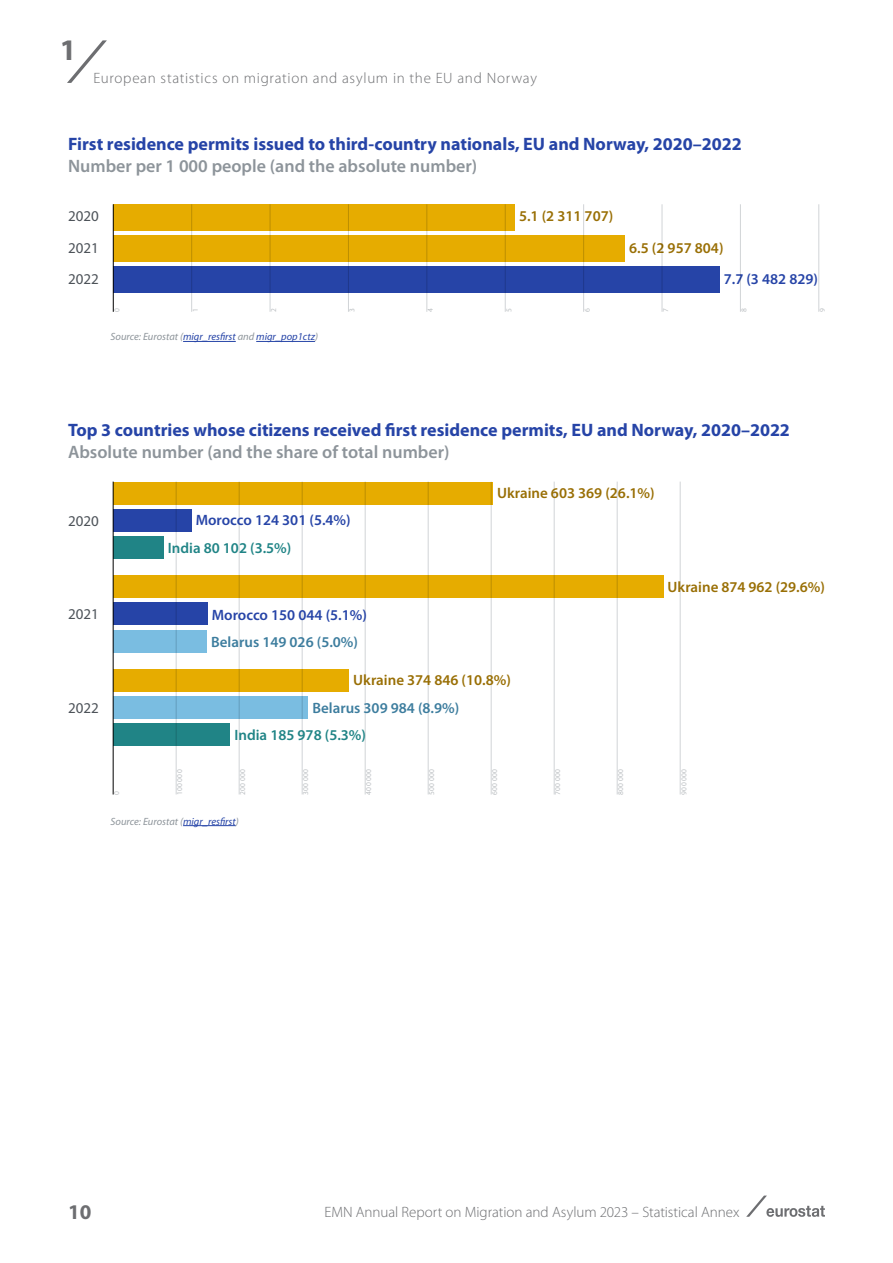
<style>
.page{position:relative;width:893px;height:1263px;background:#fff}
.page>*{position:absolute;margin:0;border:0;box-sizing:border-box;transform-origin:0 0}
.t1{font:700 30px "Myriad Pro";color:#6d6e71}
.t2{font:700 21px "Myriad Pro";color:#6d6e71}
.GR_header{font:700 18px "Myriad Pro";color:#2644a7}
.GR_subheader_P{font:600 18px "Myriad Pro";color:#8d949a}
.GR_values{font:600 15px "Myriad Pro";color:#996f05}
.t3{font:300 15px "Myriad Pro";letter-spacing:-.005em;color:#6d6e71}
.t4{font:300 15px "Myriad Pro";letter-spacing:.045em;color:#6d6e71}
.GR_values-2{font:600 15px "Myriad Pro";color:#2644a7}
.GR_values-3{font:600 15px "Myriad Pro";color:#3d7d9e}
.GR_values-4{font:600 15px "Myriad Pro";color:#208486}
.GR_axis{font:15px "Myriad Pro";color:#4d5359}
.GR_source{font:italic 10.5px "Myriad Pro";color:#2644a7}
.GR_source-2{font:italic 10.5px "Myriad Pro";color:#8d949a}
.t5{font:7.5px "Myriad Pro";letter-spacing:.025em;color:#bbbfc2}
.s1{color:#8d949a}
.s2{color:#2644a7}
</style>
<div class="page">
<svg style="left:67px;top:40px;width:40px;height:43px"></svg>
<svg style="left:746px;top:1195px;width:79px;height:22px"></svg>
<div style="left:113px;top:204px;width:402px;height:27px;background:#e6ac00"></div>
<div style="left:113px;top:235px;width:512px;height:27px;background:#e6ac00"></div>
<div style="left:113px;top:266px;width:606px;height:27px;background:#2644a7"></div>
<hr style="left:113px;top:204px;width:1px;height:108px;background:#000">
<hr style="left:191px;top:204px;width:1px;height:108px;background:#d1d4d7">
<hr style="left:270px;top:204px;width:1px;height:108px;background:#d1d4d7">
<hr style="left:348px;top:204px;width:1px;height:108px;background:#d1d4d7">
<hr style="left:427px;top:204px;width:1px;height:108px;background:#d1d4d7">
<hr style="left:505px;top:204px;width:1px;height:108px;background:#d1d4d7">
<hr style="left:583px;top:204px;width:1px;height:108px;background:#d1d4d7">
<hr style="left:662px;top:204px;width:1px;height:108px;background:#d1d4d7">
<hr style="left:740px;top:204px;width:1px;height:108px;background:#d1d4d7">
<hr style="left:818px;top:204px;width:1px;height:108px;background:#d1d4d7">
<hr style="left:183px;top:341px;width:53px;height:1px;background:#2644a7">
<hr style="left:256px;top:341px;width:59px;height:1px;background:#2644a7">
<div style="left:113px;top:482px;width:380px;height:22px;background:#e6ac00"></div>
<div style="left:113px;top:509px;width:78px;height:23px;background:#2644a7"></div>
<div style="left:113px;top:536px;width:51px;height:23px;background:#208486"></div>
<div style="left:113px;top:575px;width:550px;height:23px;background:#e6ac00"></div>
<div style="left:113px;top:602px;width:95px;height:23px;background:#2644a7"></div>
<div style="left:113px;top:630px;width:94px;height:23px;background:#7abde1"></div>
<div style="left:113px;top:669px;width:236px;height:23px;background:#e6ac00"></div>
<div style="left:113px;top:696px;width:195px;height:23px;background:#7abde1"></div>
<div style="left:113px;top:723px;width:117px;height:23px;background:#208486"></div>
<hr style="left:113px;top:482px;width:1px;height:312px;background:#000">
<hr style="left:176px;top:482px;width:1px;height:312px;background:#d1d4d7">
<hr style="left:239px;top:482px;width:1px;height:312px;background:#d1d4d7">
<hr style="left:302px;top:482px;width:1px;height:312px;background:#d1d4d7">
<hr style="left:365px;top:482px;width:1px;height:312px;background:#d1d4d7">
<hr style="left:428px;top:482px;width:1px;height:312px;background:#d1d4d7">
<hr style="left:491px;top:482px;width:1px;height:312px;background:#d1d4d7">
<hr style="left:554px;top:482px;width:1px;height:312px;background:#d1d4d7">
<hr style="left:617px;top:482px;width:1px;height:312px;background:#d1d4d7">
<hr style="left:680px;top:482px;width:1px;height:312px;background:#d1d4d7">
<hr style="left:183px;top:825px;width:53px;height:1px;background:#2644a7">
<h1 class="t1" style="left:60px;top:31px;width:18px">1</h1>
<p class="t4" style="left:94px;top:70px;width:445px">European statistics on migration and asylum in the EU and Norway</p>
<h3 class="GR_header" style="left:68px;top:132px;width:675px">First residence permits issued to third-country nationals, EU and Norway, 2020–2022</h3>
<p class="GR_subheader_P" style="left:68px;top:155px;width:411px">Number per 1 000 people (and the absolute number)</p>
<p class="GR_axis" style="left:68px;top:207px;width:32px">2020</p>
<p class="GR_values" style="left:519px;top:207px;width:96px">5.1 (2 311 707)</p>
<p class="GR_axis" style="left:68px;top:239px;width:32px">2021</p>
<p class="GR_values" style="left:629px;top:238px;width:96px">6.5 (2 957 804)</p>
<p class="GR_axis" style="left:68px;top:270px;width:32px">2022</p>
<p class="GR_values-2" style="left:724px;top:270px;width:96px">7.7 (3 482 829)</p>
<p class="t5" style="left:112px;top:312px;width:5px;rotate:-90deg">0</p>
<p class="t5" style="left:191px;top:312px;width:5px;rotate:-90deg">1</p>
<p class="t5" style="left:269px;top:312px;width:5px;rotate:-90deg">2</p>
<p class="t5" style="left:347px;top:312px;width:5px;rotate:-90deg">3</p>
<p class="t5" style="left:426px;top:312px;width:5px;rotate:-90deg">4</p>
<p class="t5" style="left:504px;top:312px;width:5px;rotate:-90deg">5</p>
<p class="t5" style="left:583px;top:312px;width:5px;rotate:-90deg">6</p>
<p class="t5" style="left:661px;top:312px;width:5px;rotate:-90deg">7</p>
<p class="t5" style="left:739px;top:312px;width:5px;rotate:-90deg">8</p>
<p class="t5" style="left:818px;top:312px;width:5px;rotate:-90deg">9</p>
<p class="GR_source" style="left:111px;top:330px;width:209px"><span class="s1">Source: Eurostat (</span>migr_resfirst <span class="s1">and</span> migr_pop1ctz<span class="s1">)</span></p>
<h3 class="GR_header" style="left:68px;top:418px;width:723px">Top 3 countries whose citizens received first residence permits, EU and Norway, 2020–2022</h3>
<p class="GR_subheader_P" style="left:68px;top:440px;width:383px">Absolute number (and the share of total number)</p>
<p class="GR_axis" style="left:68px;top:511px;width:32px">2020</p>
<p class="GR_axis" style="left:68px;top:605px;width:32px">2021</p>
<p class="GR_axis" style="left:68px;top:698px;width:32px">2022</p>
<p class="t5" style="left:112px;top:794px;width:5px;rotate:-90deg">0</p>
<p class="GR_values-2" style="left:196px;top:511px;width:157px">Morocco 124 301 (5.4%)</p>
<p class="GR_values-4" style="left:168px;top:538px;width:125px">India 80 102 (3.5%)</p>
<p class="GR_values" style="left:497px;top:483px;width:159px">Ukraine 603 369 (26.1%)</p>
<p class="GR_values-2" style="left:212px;top:605px;width:157px">Morocco 150 044 (5.1%)</p>
<p class="GR_values-3" style="left:211px;top:632px;width:148px">Belarus 149 026 (5.0%)</p>
<p class="GR_values" style="left:353px;top:670px;width:159px">Ukraine 374 846 (10.8%)</p>
<p class="GR_values-3" style="left:312px;top:698px;width:148px">Belarus 309 984 (8.9%)</p>
<p class="GR_values-4" style="left:234px;top:726px;width:133px">India 185 978 (5.3%)</p>
<p class="GR_values" style="left:668px;top:577px;width:159px">Ukraine 874 962 (29.6%)</p>
<p class="t5" style="left:175px;top:794px;width:26px;rotate:-90deg">100 000</p>
<p class="t5" style="left:238px;top:794px;width:27px;rotate:-90deg">200 000</p>
<p class="t5" style="left:301px;top:794px;width:27px;rotate:-90deg">300 000</p>
<p class="t5" style="left:364px;top:794px;width:27px;rotate:-90deg">400 000</p>
<p class="t5" style="left:427px;top:794px;width:27px;rotate:-90deg">500 000</p>
<p class="t5" style="left:490px;top:794px;width:27px;rotate:-90deg">600 000</p>
<p class="t5" style="left:553px;top:794px;width:27px;rotate:-90deg">700 000</p>
<p class="t5" style="left:616px;top:794px;width:27px;rotate:-90deg">800 000</p>
<p class="t5" style="left:679px;top:794px;width:27px;rotate:-90deg">900 000</p>
<p class="GR_source-2" style="left:111px;top:814px;width:130px">Source: Eurostat (<span class="s2">migr_resfirst</span>)</p>
<p class="t2" style="left:68px;top:1198px;width:25px">10</p>
<p class="t3" style="left:324px;top:1203px;width:417px">EMN Annual Report on Migration and Asylum 2023 – Statistical Annex</p>
</div>
